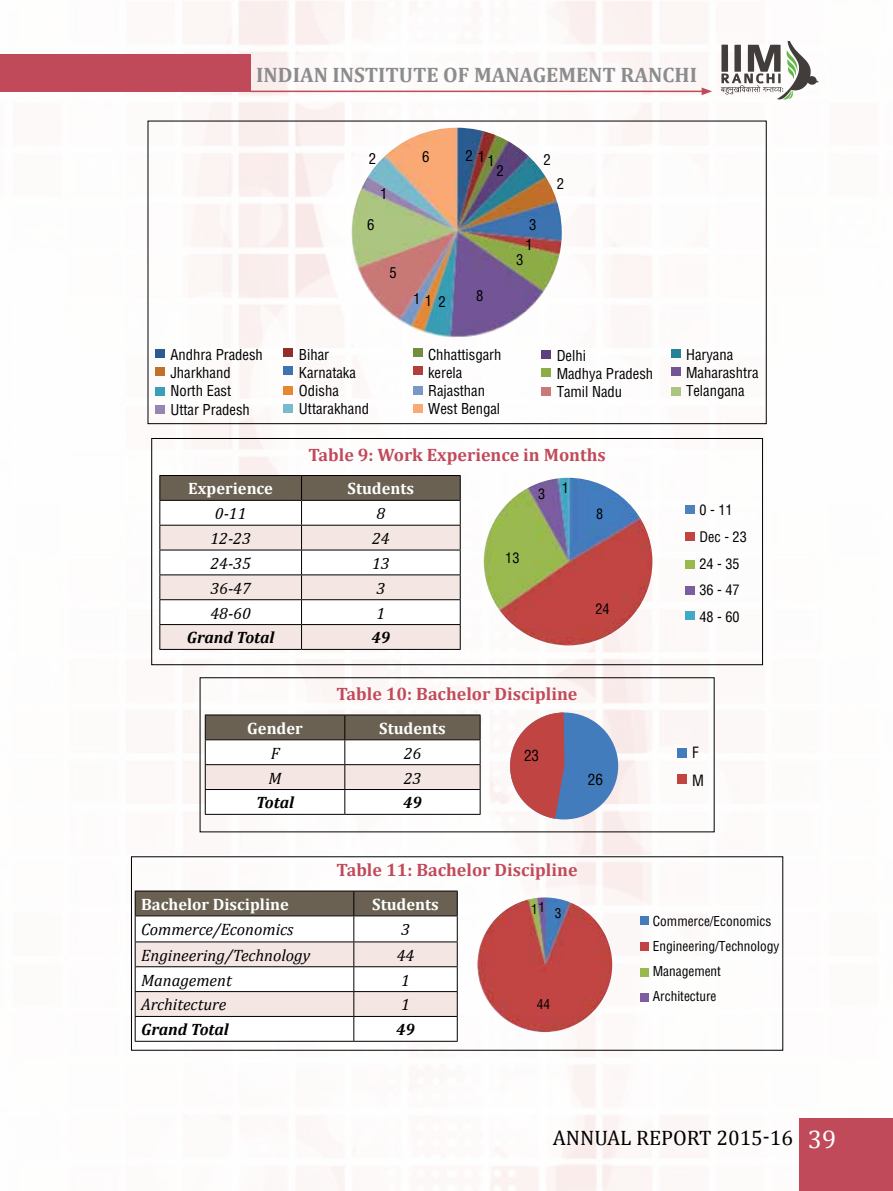
<style>
.page{position:relative;width:893px;height:1191px;background:#fff}
.page>*{position:absolute;margin:0;border:0;box-sizing:border-box;transform-origin:0 0}
.t1{font:700 21px "Cambria";color:#8b8c8d}
.t2{font:21px "Cambria";color:#000}
.t3{font:700 18px "Cambria";color:#c14a5a}
.t4{font:italic 16.5px "Cambria";color:#000}
.t5{font:700 16.5px "Cambria";color:#fff}
.t6{font:italic 700 16.5px "Cambria";color:#000}
.t7{font:condensed 15.15px/28.7px "Helvetica";color:#000}
.t8{font:condensed 14.7px/18.1px "Helvetica";color:#000}
.t9{font:condensed 14.25px/26.8px "Helvetica";color:#000}
.t10{font:condensed 13.35px/25.2px "Helvetica";color:#000}
.s1{font-size:25.5px;color:#fff}
</style>
<div class="page">
<img style="left:130px;top:0;width:654px;height:1191px">
<img style="left:352px;top:128px;width:210px;height:210px">
<div style="left:155px;top:349px;width:10px;height:9px;background:#295c91"></div>
<div style="left:155px;top:367px;width:10px;height:9px;background:#c17029"></div>
<div style="left:155px;top:386px;width:10px;height:9px;background:#399eb7"></div>
<div style="left:155px;top:405px;width:10px;height:9px;background:#9785b1"></div>
<div style="left:284px;top:348px;width:9px;height:9px;background:#942c29"></div>
<div style="left:284px;top:366px;width:9px;height:9px;background:#3d73af"></div>
<div style="left:284px;top:386px;width:9px;height:9px;background:#e78830"></div>
<div style="left:284px;top:404px;width:9px;height:9px;background:#78bace"></div>
<div style="left:413px;top:348px;width:9px;height:9px;background:#748f3b"></div>
<div style="left:413px;top:366px;width:9px;height:9px;background:#b23e3a"></div>
<div style="left:413px;top:386px;width:9px;height:9px;background:#7898c7"></div>
<div style="left:413px;top:404px;width:9px;height:9px;background:#f9a973"></div>
<div style="left:541px;top:350px;width:10px;height:9px;background:#5b427a"></div>
<div style="left:541px;top:368px;width:10px;height:9px;background:#8dac48"></div>
<div style="left:541px;top:387px;width:10px;height:9px;background:#c97978"></div>
<div style="left:671px;top:349px;width:9px;height:9px;background:#268298"></div>
<div style="left:671px;top:367px;width:9px;height:9px;background:#715594"></div>
<div style="left:671px;top:386px;width:9px;height:9px;background:#abc57e"></div>
<svg style="left:159px;top:475px;width:302px;height:174px"></svg>
<hr style="left:159px;top:649px;width:143px;height:1px;background:#000">
<hr style="left:302px;top:649px;width:159px;height:1px;background:#000">
<img style="left:484px;top:478px;width:168px;height:167px">
<div style="left:685px;top:505px;width:10px;height:9px;background:#4f81bd"></div>
<div style="left:685px;top:532px;width:10px;height:9px;background:#c04542"></div>
<div style="left:685px;top:560px;width:10px;height:9px;background:#99b94e"></div>
<div style="left:685px;top:586px;width:10px;height:9px;background:#7b5da0"></div>
<div style="left:685px;top:611px;width:10px;height:9px;background:#3eaac5"></div>
<div style="left:151px;top:438px;width:612px;height:227px;border:1px solid #000"></div>
<hr style="left:205px;top:714px;width:140px;height:1px;background:#000">
<hr style="left:345px;top:714px;width:135px;height:1px;background:#000">
<svg style="left:205px;top:715px;width:276px;height:99px"></svg>
<hr style="left:205px;top:814px;width:140px;height:1px;background:#000">
<hr style="left:345px;top:814px;width:135px;height:1px;background:#000">
<div style="left:510px;top:712px;width:108px;height:107px;background:#437cbc;border-radius:50%"></div>
<svg style="left:510px;top:712px;width:54px;height:106px"></svg>
<div style="left:677px;top:748px;width:10px;height:9px;background:#437cbc"></div>
<div style="left:677px;top:774px;width:10px;height:9px;background:#c04542"></div>
<hr style="left:135px;top:890px;width:219px;height:1px;background:#000">
<hr style="left:354px;top:890px;width:104px;height:1px;background:#000">
<svg style="left:135px;top:891px;width:323px;height:150px"></svg>
<hr style="left:135px;top:1041px;width:219px;height:1px;background:#000">
<hr style="left:354px;top:1041px;width:104px;height:1px;background:#000">
<img style="left:477px;top:897px;width:135px;height:135px;border-radius:67px">
<div style="left:640px;top:916px;width:8px;height:8px;background:#437cbc"></div>
<div style="left:640px;top:942px;width:8px;height:8px;background:#c04542"></div>
<div style="left:640px;top:968px;width:8px;height:8px;background:#99b94e"></div>
<div style="left:640px;top:993px;width:8px;height:8px;background:#7b5da0"></div>
<div style="left:799px;top:1118px;width:94px;height:73px;background:#c14a5a"></div>
<svg style="left:721px;top:41px;width:98px;height:59px"></svg>
<div style="left:0;top:54px;width:250px;height:38px;background:#c14a5a"></div>
<hr style="left:250px;top:91px;width:454px;height:1px;background:#c14a5a">
<svg style="left:702px;top:87px;width:10px;height:8px"></svg>
<h1 class="t1" style="left:256px;top:62px;width:442px">INDIAN INSTITUTE OF MANAGEMENT RANCHI</h1>
<p class="t8" style="left:369px;top:151px;width:9px">2</p>
<p class="t8" style="left:422px;top:148px;width:9px">6</p>
<p class="t8" style="left:465px;top:148px;width:31px">211</p>
<p class="t8" style="left:496px;top:162px;width:9px">2</p>
<p class="t8" style="left:380px;top:185px;width:9px">1</p>
<p class="t8" style="left:367px;top:217px;width:9px">6</p>
<p class="t8" style="left:390px;top:264px;width:9px">5</p>
<p class="t8" style="left:413px;top:290px;width:9px">1</p>
<p class="t8" style="left:476px;top:287px;width:9px">8</p>
<p class="t8" style="left:425px;top:293px;width:22px">1 2</p>
<p class="t8" style="left:543px;top:151px;width:9px">2</p>
<p class="t8" style="left:557px;top:175px;width:9px">2</p>
<p class="t8" style="left:525px;top:216px;width:12px;line-height:19.5px">3<br>1</p>
<p class="t8" style="left:516px;top:251px;width:9px">3</p>
<p class="t8" style="left:170px;top:346px;width:94px">Andhra Pradesh<br>Jharkhand<br>North East<br>Uttar Pradesh</p>
<p class="t8" style="left:299px;top:346px;width:72px">Bihar<br>Karnataka<br>Odisha<br>Uttarakhand</p>
<p class="t8" style="left:428px;top:346px;width:75px">Chhattisgarh kerela<br>Rajasthan<br>West Bengal</p>
<p class="t8" style="left:557px;top:347px;width:98px">Delhi<br>Madhya Pradesh<br>Tamil Nadu</p>
<p class="t8" style="left:686px;top:346px;width:74px">Haryana<br>Maharashtra<br>Telangana</p>
<p class="t3" style="left:309px;top:443px;width:299px">Table 9: Work Experience in Months</p>
<p class="t5" style="left:188px;top:478px;width:86px">Experience</p>
<p class="t5" style="left:348px;top:478px;width:68px">Students</p>
<p class="t4" style="left:215px;top:503px;width:33px">0-11</p>
<p class="t4" style="left:376px;top:503px;width:10px">8</p>
<p class="t4" style="left:211px;top:528px;width:42px">12-23</p>
<p class="t4" style="left:372px;top:528px;width:19px">24</p>
<p class="t4" style="left:211px;top:553px;width:42px">24-35</p>
<p class="t4" style="left:372px;top:553px;width:19px">13</p>
<p class="t4" style="left:211px;top:578px;width:42px">36-47</p>
<p class="t4" style="left:376px;top:578px;width:10px">3</p>
<p class="t4" style="left:211px;top:603px;width:42px">48-60</p>
<p class="t4" style="left:376px;top:603px;width:10px">1</p>
<p class="t6" style="left:187px;top:627px;width:89px">Grand Total</p>
<p class="t6" style="left:371px;top:627px;width:20px">49</p>
<p class="t9" style="left:538px;top:478px;width:32px">3 1</p>
<p class="t9" style="left:699px;top:497px;width:49px">0 - 11<br>Dec - 23<br>24 - 35<br>36 - 47<br>48 - 60</p>
<p class="t9" style="left:596px;top:501px;width:9px">8</p>
<p class="t9" style="left:505px;top:545px;width:16px">13</p>
<p class="t9" style="left:595px;top:595px;width:16px">24</p>
<p class="t3" style="left:337px;top:683px;width:242px">Table 10: Bachelor Discipline</p>
<p class="t5" style="left:247px;top:718px;width:57px">Gender</p>
<p class="t5" style="left:379px;top:718px;width:68px">Students</p>
<p class="t4" style="left:271px;top:743px;width:10px">F</p>
<p class="t4" style="left:404px;top:743px;width:19px">26</p>
<p class="t4" style="left:268px;top:768px;width:15px">M</p>
<p class="t4" style="left:404px;top:768px;width:19px">23</p>
<p class="t6" style="left:256px;top:792px;width:39px">Total</p>
<p class="t6" style="left:403px;top:792px;width:20px">49</p>
<p class="t7" style="left:524px;top:741px;width:17px">23</p>
<p class="t7" style="left:588px;top:766px;width:17px">26</p>
<p class="t3" style="left:337px;top:859px;width:242px">Table 11: Bachelor Discipline</p>
<p class="t5" style="left:141px;top:894px;width:149px">Bachelor Discipline</p>
<p class="t5" style="left:372px;top:894px;width:68px">Students</p>
<p class="t4" style="left:141px;top:919px;width:154px">Commerce/Economics</p>
<p class="t4" style="left:401px;top:919px;width:10px">3</p>
<p class="t4" style="left:141px;top:945px;width:171px">Engineering/Technology</p>
<p class="t4" style="left:397px;top:945px;width:19px">44</p>
<p class="t4" style="left:141px;top:970px;width:92px">Management</p>
<p class="t4" style="left:401px;top:970px;width:10px">1</p>
<p class="t4" style="left:141px;top:994px;width:87px">Architecture</p>
<p class="t4" style="left:401px;top:994px;width:10px">1</p>
<p class="t6" style="left:141px;top:1019px;width:89px">Grand Total</p>
<p class="t6" style="left:396px;top:1019px;width:20px">49</p>
<p class="t10" style="left:531px;top:897px;width:32px">11 3</p>
<p class="t10" style="left:537px;top:991px;width:15px">44</p>
<p class="t7" style="left:692px;top:738px;width:13px">F<br>M</p>
<p class="t10" style="left:653px;top:909px;width:128px">Commerce/Economics<br>Engineering/Technology<br>Management<br>Architecture</p>
<h1 class="t2" style="left:553px;top:1125px;width:285px">ANNUAL REPORT 2015-16 <span class="s1">39</span></h1>
</div>
